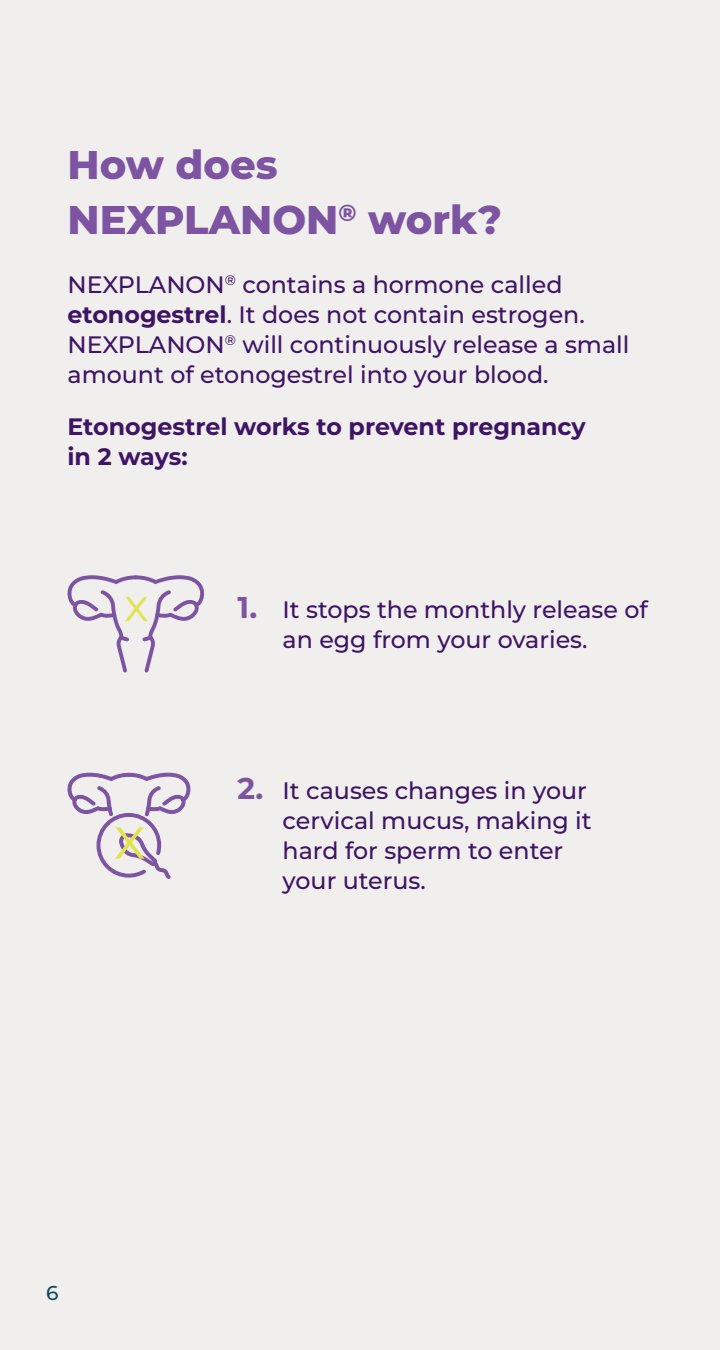
<style>
.page{position:relative;width:720px;height:1350px;background:#f1efed}
.page>*{position:absolute;margin:0;border:0;box-sizing:border-box;transform-origin:0 0}
.t1{font:800 40px/55px "Montserrat";color:#7d54a2}
.t2{font:500 23.75px/30px "Montserrat";color:#3e1464}
.t3{font:700 23.75px/30px "Montserrat";color:#3e1464}
.t4{font:500 20px "Montserrat";color:#0c465b}
.s1{font-weight:700}
.s2{font-weight:700;font-size:30px;color:#7d54a2}
</style>
<div class="page">
<svg style="left:67px;top:575px;width:138px;height:97px"></svg>
<svg style="left:67px;top:772px;width:124px;height:107px"></svg>
<h1 class="t1" style="left:68px;top:136px;width:436px">How does<br>NEXPLANON<sup>®</sup> work?</h1>
<p class="t2" style="left:67px;top:269px;width:564px">NEXPLANON<sup>®</sup> contains a hormone called <span class="s1">etonogestrel</span>. It does not contain estrogen.<br>NEXPLANON<sup>®</sup> will continuously release a small amount of etonogestrel into your blood.</p>
<p class="t3" style="left:67px;top:411px;width:520px">Etonogestrel works to prevent pregnancy in 2 ways:</p>
<p class="t2" style="left:283px;top:594px;width:367px;text-indent:-45px"><span class="s2">1.</span> It stops the monthly release of an egg from your ovaries.</p>
<p class="t2" style="left:283px;top:775px;width:311px;text-indent:-45px"><span class="s2">2.</span> It causes changes in your cervical mucus, making it hard for sperm to enter your uterus.</p>
<p class="t4" style="left:46px;top:1279px;width:14px">6</p>
</div>
